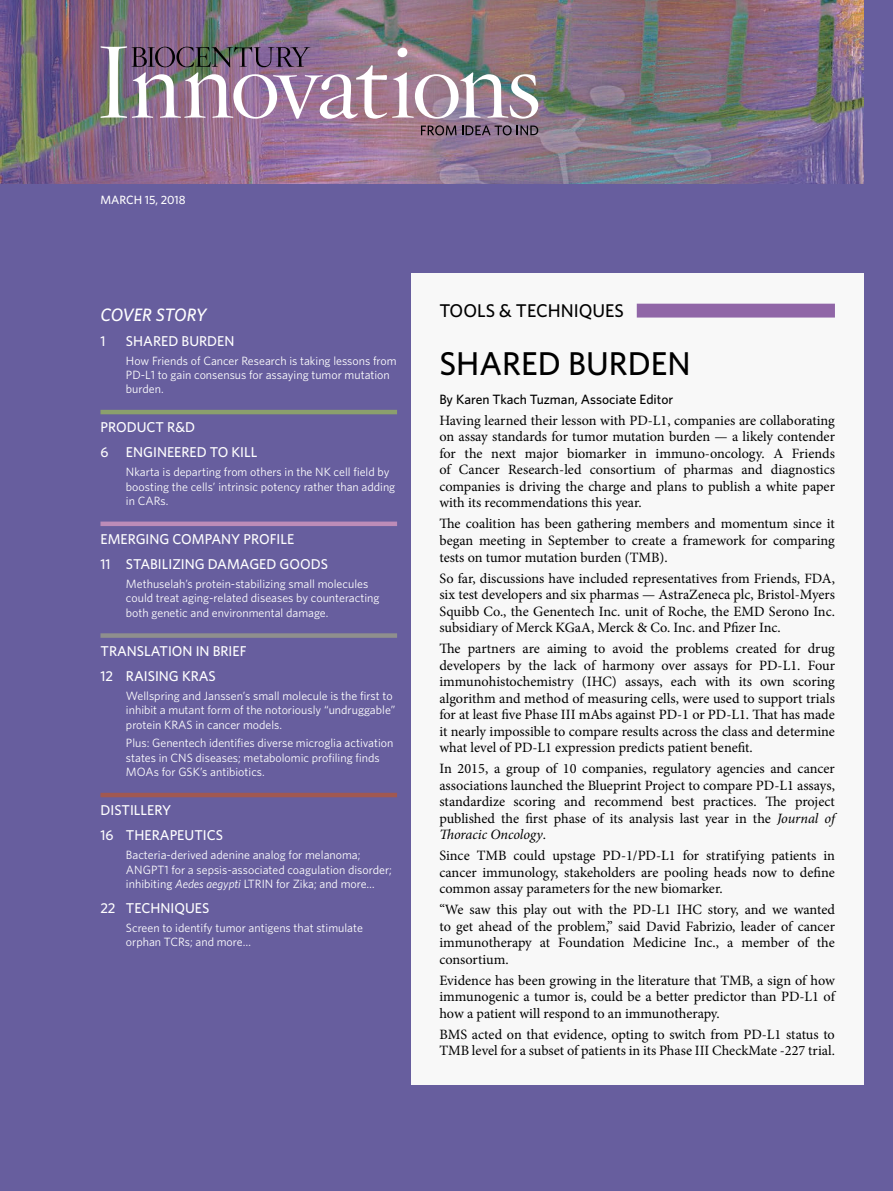
<style>
.page{position:relative;width:893px;height:1191px;background:#675e9e}
.page>*{position:absolute;margin:0;border:0;box-sizing:border-box;transform-origin:0 0}
.title_banner{font:500 33px "Whitney";color:#000}
.Tools-Tech_KICK{font:500 18.45px "Whitney";color:#000}
.toc-cover_story{font:italic 500 18px "Whitney";letter-spacing:-.02em;color:#fff}
.body_text{font:14.25px/16.5px "Minion Pro";letter-spacing:-.005em;color:#000;text-align:justify}
.toc-article_title{font:500 14.25px "Whitney";color:#fff}
.toc-ECP{font:500 14.25px "Whitney";color:#fff}
.toc-Translation{font:500 14.25px "Whitney";color:#fff}
.toc-Product_R_D{font:500 14.25px "Whitney";color:#fff}
.toc-Distillery{font:500 14.25px "Whitney";color:#fff}
.byline{font:500 13.5px "Whitney";color:#000}
.toc-summary_text{font:12px/14.4px "Whitney";color:#fff}
.date-vol-num{font:500 12px "Whitney";color:#fff}
.s1{font-style:italic}
</style>
<div class="page">
<img style="left:0;top:0;width:863px;height:184px">
<img style="left:100px;top:46px;width:438px;height:73px">
<svg style="left:421px;top:125px;width:117px;height:10px"></svg>
<div style="left:411px;top:274px;width:452px;height:811px;background:#f8f8f8"></div>
<div style="left:439px;top:304px;width:396px;height:13px;background:#9066a7"></div>
<div style="left:427px;top:302px;width:210px;height:16px;background:#f8f8f8"></div>
<hr style="left:100px;top:410px;width:297px;height:4px;background:#8b9f6d">
<div style="left:100px;top:521px;width:297px;height:5px;background:#bd8cb8"></div>
<div style="left:100px;top:633px;width:297px;height:5px;background:#8f8f8d"></div>
<div style="left:100px;top:792px;width:297px;height:5px;background:#a15851"></div>
<p class="date-vol-num" style="left:100px;top:192px;width:87px">MARCH 15, 2018</p>
<p class="toc-cover_story" style="left:100px;top:302px;width:108px">COVER STORY</p>
<p class="toc-article_title" style="left:100px;top:331px;width:7px">1</p>
<p class="toc-article_title" style="left:126px;top:331px;width:110px">SHARED BURDEN</p>
<p class="toc-summary_text" style="left:126px;top:353px;width:272px">How Friends of Cancer Research is taking lessons from<br>PD-L1 to gain consensus for assaying tumor mutation burden.</p>
<p class="toc-Product_R_D" style="left:100px;top:418px;width:96px">PRODUCT R&amp;D</p>
<p class="toc-article_title" style="left:100px;top:443px;width:159px">6 ENGINEERED TO KILL</p>
<p class="toc-summary_text" style="left:126px;top:464px;width:271px">Nkarta is departing from others in the NK cell field by boosting the cells’ intrinsic potency rather than adding in CARs.</p>
<p class="toc-ECP" style="left:100px;top:529px;width:195px">EMERGING COMPANY PROFILE</p>
<p class="toc-article_title" style="left:100px;top:555px;width:229px">11 STABILIZING DAMAGED GOODS</p>
<p class="toc-summary_text" style="left:126px;top:576px;width:255px">Methuselah’s protein-stabilizing small molecules could treat aging-related diseases by counteracting both genetic and environmental damage.</p>
<p class="toc-Translation" style="left:100px;top:641px;width:148px">TRANSLATION IN BRIEF</p>
<p class="toc-article_title" style="left:100px;top:666px;width:117px">12 RAISING KRAS</p>
<p class="toc-summary_text" style="left:126px;top:688px;width:271px">Wellspring and Janssen’s small molecule is the first to inhibit a mutant form of the notoriously “undruggable” protein KRAS in cancer models.</p>
<p class="toc-summary_text" style="left:126px;top:736px;width:269px">Plus: Genentech identifies diverse microglia activation states in CNS diseases; metabolomic profiling finds<br>MOAs for GSK’s antibiotics.</p>
<p class="toc-Distillery" style="left:100px;top:801px;width:72px">DISTILLERY</p>
<p class="toc-article_title" style="left:100px;top:826px;width:124px">16 THERAPEUTICS</p>
<p class="toc-summary_text" style="left:126px;top:847px;width:267px">Bacteria-derived adenine analog for melanoma;<br>ANGPT1 for a sepsis-associated coagulation disorder; inhibiting <span class="s1">Aedes aegypti</span> LTRIN for Zika; and more…</p>
<p class="toc-article_title" style="left:100px;top:898px;width:110px">22 TECHNIQUES</p>
<p class="toc-summary_text" style="left:126px;top:920px;width:238px">Screen to identify tumor antigens that stimulate orphan TCRs; and more…</p>
<p class="Tools-Tech_KICK" style="left:439px;top:298px;width:186px">TOOLS &amp; TECHNIQUES</p>
<p class="title_banner" style="left:439px;top:342px;width:253px">SHARED BURDEN</p>
<p class="byline" style="left:439px;top:390px;width:235px">By Karen Tkach Tuzman, Associate Editor</p>
<p class="body_text" style="left:439px;top:412px;width:397px">Having learned their lesson with PD-L1, companies are collaborating on assay standards for tumor mutation burden — a likely contender for the next major biomarker in immuno-oncology. A Friends of Cancer Research-led consortium of pharmas and diagnostics companies is driving the charge and plans to publish a white paper with its recommendations this year.</p>
<p class="body_text" style="left:439px;top:516px;width:397px">The coalition has been gathering members and momentum since it began meeting in September to create a framework for comparing tests on tumor mutation burden (TMB).</p>
<p class="body_text" style="left:439px;top:570px;width:397px">So far, discussions have included representatives from Friends, FDA, six test developers and six pharmas — AstraZeneca plc, Bristol-Myers Squibb Co., the Genentech Inc. unit of Roche, the EMD Serono Inc. subsidiary of Merck KGaA, Merck &amp; Co. Inc. and Pfizer Inc.</p>
<p class="body_text" style="left:439px;top:640px;width:397px">The partners are aiming to avoid the problems created for drug developers by the lack of harmony over assays for PD-L1. Four immunohistochemistry (IHC) assays, each with its own scoring algorithm and method of measuring cells, were used to support trials for at least five Phase III mAbs against PD-1 or PD-L1. That has made it nearly impossible to compare results across the class and determine what level of PD-L1 expression predicts patient benefit.</p>
<p class="body_text" style="left:439px;top:760px;width:397px">In 2015, a group of 10 companies, regulatory agencies and cancer associations launched the Blueprint Project to compare PD-L1 assays, standardize scoring and recommend best practices. The project published the first phase of its analysis last year in the <span class="s1">Journal of Thoracic Oncology</span>.</p>
<p class="body_text" style="left:439px;top:847px;width:397px">Since TMB could upstage PD-1/PD-L1 for stratifying patients in cancer immunology, stakeholders are pooling heads now to define common assay parameters for the new biomarker.</p>
<p class="body_text" style="left:439px;top:901px;width:397px">“We saw this play out with the PD-L1 IHC story, and we wanted to get ahead of the problem,” said David Fabrizio, leader of cancer immunotherapy at Foundation Medicine Inc., a member of the consortium.</p>
<p class="body_text" style="left:439px;top:972px;width:397px">Evidence has been growing in the literature that TMB, a sign of how immunogenic a tumor is, could be a better predictor than PD-L1 of how a patient will respond to an immunotherapy.</p>
<p class="body_text" style="left:439px;top:1026px;width:397px">BMS acted on that evidence, opting to switch from PD-L1 status to<br>TMB level for a subset of patients in its Phase III CheckMate -227 trial.</p>
</div>
